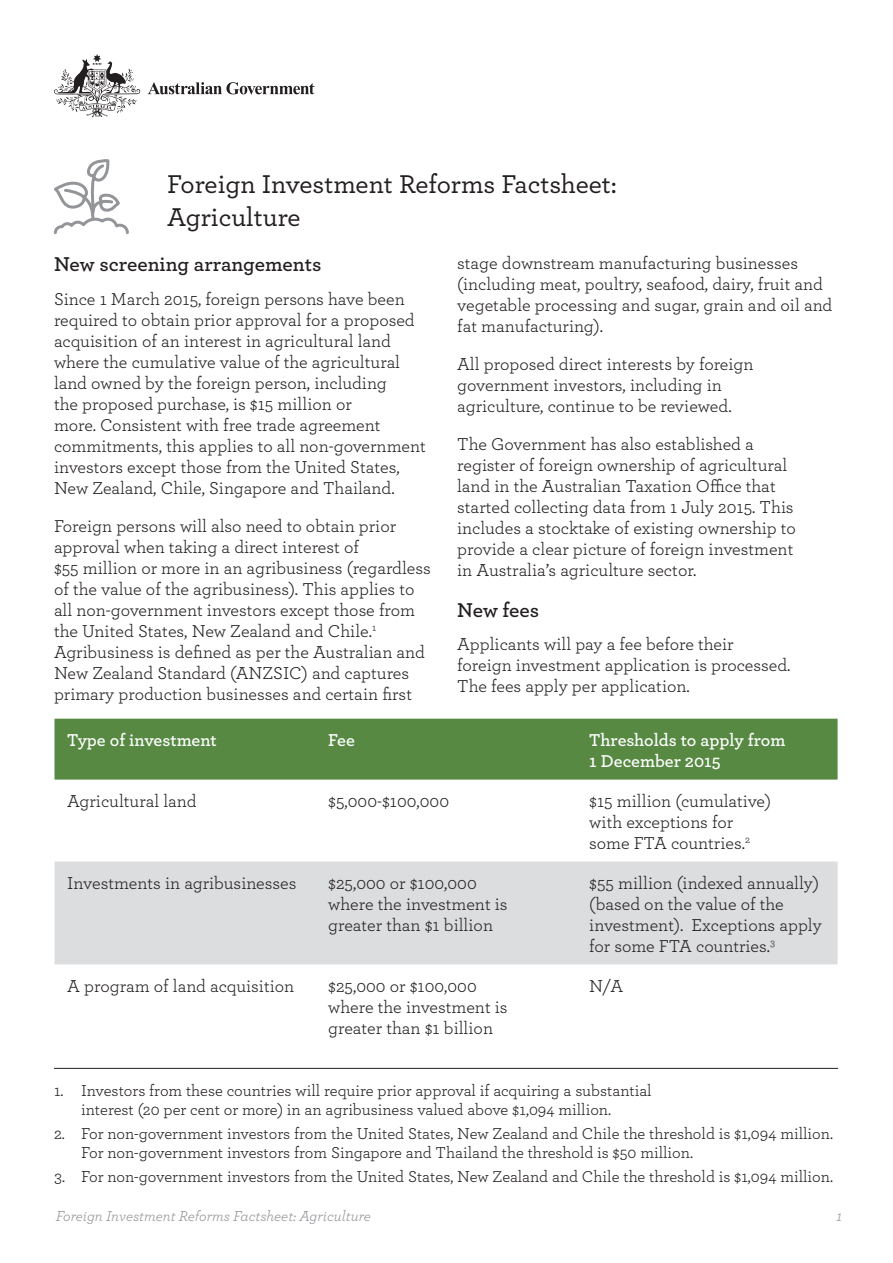
<style>
.page{position:relative;width:893px;height:1263px;background:#fff}
.page>*{position:absolute;margin:0;border:0;box-sizing:border-box;transform-origin:0 0}
.t1{font:500 27px/32.4px "Archer";color:#231f20}
.t2{font:600 21px "Archer";color:#231f20}
.t3{font:18px/21px "Archer";color:#231f20}
.t4{font:600 18px/21px "Archer";color:#fff}
.t5{font:16.5px/19.5px "Archer";color:#231f20}
.t6{font:italic 15px "Archer";color:#939598}
</style>
<div class="page">
<svg style="left:148px;top:82px;width:166px;height:12px"></svg>
<svg style="left:54px;top:54px;width:86px;height:63px"></svg>
<div style="left:55px;top:719px;width:783px;height:60px;background:#578943"></div>
<div style="left:55px;top:861px;width:783px;height:103px;background:#dcdddf"></div>
<hr style="left:54px;top:1068px;width:784px;height:1px;background:#231f20">
<svg style="left:53px;top:159px;width:76px;height:75px"></svg>
<h1 class="t1" style="left:167px;top:167px;width:451px">Foreign Investment Reforms Factsheet:<br>Agriculture</h1>
<p class="t2" style="left:54px;top:248px;width:269px">New screening arrangements</p>
<p class="t3" style="left:54px;top:287px;width:373px">Since 1 March 2015, foreign persons have been required to obtain prior approval for a proposed acquisition of an interest in agricultural land where the cumulative value of the agricultural land owned by the foreign person, including<br>the proposed purchase, is $15 million or<br>more. Consistent with free trade agreement commitments, this applies to all non-government investors except those from the United States, New Zealand, Chile, Singapore and Thailand.</p>
<p class="t3" style="left:54px;top:514px;width:378px">Foreign persons will also need to obtain prior approval when taking a direct interest of<br>$55 million or more in an agribusiness (regardless of the value of the agribusiness). This applies to all non-government investors except those from the United States, New Zealand and Chile.<sup>1<br></sup>Agribusiness is defined as per the Australian and New Zealand Standard (ANZSIC) and captures primary production businesses and certain first</p>
<p class="t3" style="left:457px;top:251px;width:377px">stage downstream manufacturing businesses (including meat, poultry, seafood, dairy, fruit and vegetable processing and sugar, grain and oil and fat manufacturing).</p>
<p class="t3" style="left:457px;top:352px;width:298px">All proposed direct interests by foreign government investors, including in agriculture, continue to be reviewed.</p>
<p class="t3" style="left:457px;top:432px;width:340px">The Government has also established a register of foreign ownership of agricultural land in the Australian Taxation Office that started collecting data from 1 July 2015. This includes a stocktake of existing ownership to provide a clear picture of foreign investment in Australia’s agriculture sector.</p>
<p class="t2" style="left:457px;top:594px;width:84px">New fees</p>
<p class="t3" style="left:457px;top:633px;width:335px">Applicants will pay a fee before their foreign investment application is processed.<br>The fees apply per application.</p>
<p class="t4" style="left:67px;top:728px;width:151px">Type of investment</p>
<p class="t4" style="left:328px;top:728px;width:28px">Fee</p>
<p class="t4" style="left:589px;top:728px;width:198px">Thresholds to apply from<br>1 December 2015</p>
<p class="t3" style="left:67px;top:789px;width:131px">Agricultural land</p>
<p class="t3" style="left:328px;top:789px;width:122px">$5,000-$100,000</p>
<p class="t3" style="left:589px;top:789px;width:183px">$15 million (cumulative) with exceptions for some FTA countries.<sup>2</sup></p>
<p class="t3" style="left:67px;top:871px;width:231px">Investments in agribusinesses</p>
<p class="t3" style="left:328px;top:871px;width:181px">$25,000 or $100,000 where the investment is greater than $1 billion</p>
<p class="t3" style="left:589px;top:871px;width:234px">$55 million (indexed annually) (based on the value of the investment). Exceptions apply for some FTA countries.<sup>3</sup></p>
<p class="t3" style="left:67px;top:974px;width:229px">A program of land acquisition</p>
<p class="t3" style="left:328px;top:974px;width:181px">$25,000 or $100,000 where the investment is greater than $1 billion</p>
<p class="t3" style="left:589px;top:974px;width:35px">N/A</p>
<p class="t5" style="left:81px;top:1080px;width:572px;text-indent:-27px">1. Investors from these countries will require prior approval if acquiring a substantial interest (20 per cent or more) in an agribusiness valued above $1,094 million.</p>
<p class="t5" style="left:81px;top:1123px;width:754px;text-indent:-27px">2. For non-government investors from the United States, New Zealand and Chile the threshold is $1,094 million.<br>For non-government investors from Singapore and Thailand the threshold is $50 million.</p>
<p class="t5" style="left:54px;top:1166px;width:781px">3. For non-government investors from the United States, New Zealand and Chile the threshold is $1,094 million.</p>
<p class="t6" style="left:56px;top:1205px;width:317px">Foreign Investment Reforms Factsheet: Agriculture</p>
<p class="t6" style="left:836px;top:1205px;width:7px">1</p>
</div>
